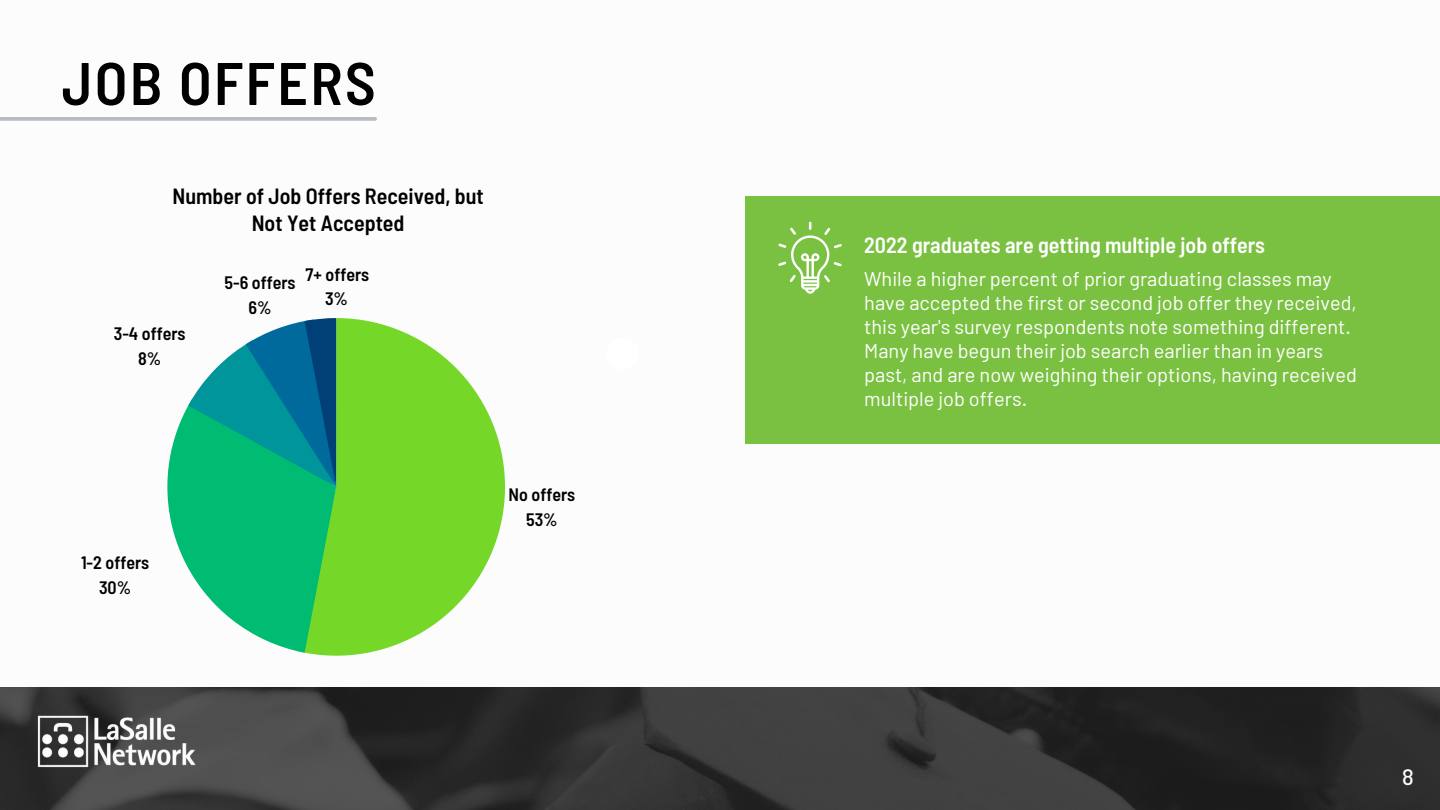
<style>
.page{position:relative;width:1440px;height:810px;background:#fff}
.page>*{position:absolute;margin:0;border:0;box-sizing:border-box;transform-origin:0 0}
.t1{font:600 semi-condensed 60px "Barlow";letter-spacing:.04em;color:#000}
.t2{font:500 22.1px "Barlow";color:#fff}
.t3{font:600 semi-condensed 22px/27px "Barlow";color:#000;text-align:center}
.t4{font:600 semi-condensed 22px "Barlow";color:#fff}
.t5{font:20px/24px "Barlow";color:#fff}
.t6{font:600 semi-condensed 18px/25px "Barlow";color:#000;text-align:center}
</style>
<div class="page">
<img style="left:0;top:687px;width:1440px;height:123px">
<img style="left:34px;top:709px;width:172px;height:65px">
<svg style="left:306px;top:318px;width:199px;height:338px;fill:#75d828"></svg>
<svg style="left:167px;top:318px;width:170px;height:335px"></svg>
<div style="left:745px;top:197px;width:695px;height:247px;background:#7ac142"></div>
<svg style="left:778px;top:222px;width:64px;height:72px"></svg>
<svg style="left:0;top:117px;width:375px;height:4px"></svg>
<h1 class="t1" style="left:62px;top:45px;width:316px">JOB OFFERS</h1>
<p class="t3" style="left:172px;top:182px;width:313px">Number of Job Offers Received, but<br>Not Yet Accepted</p>
<p class="t6" style="left:114px;top:320px;width:73px">3-4 offers<br>8%</p>
<p class="t6" style="left:225px;top:270px;width:73px">5-6 offers<br>6%</p>
<p class="t6" style="left:306px;top:262px;width:65px;line-height:24px">7+ offers<br>3%</p>
<p class="t6" style="left:81px;top:550px;width:70px">1-2 offers<br>30%</p>
<p class="t6" style="left:509px;top:481px;width:68px">No offers<br>53%</p>
<p class="t4" style="left:864px;top:231px;width:402px">2022 graduates are getting multiple job offers</p>
<p class="t5" style="left:864px;top:266px;width:494px">While a higher percent of prior graduating classes may have accepted the first or second job offer they received, this year's survey respondents note something different.<br>Many have begun their job search earlier than in years past, and are now weighing their options, having received multiple job offers.</p>
<p class="t2" style="left:1402px;top:763px;width:13px">8</p>
</div>
